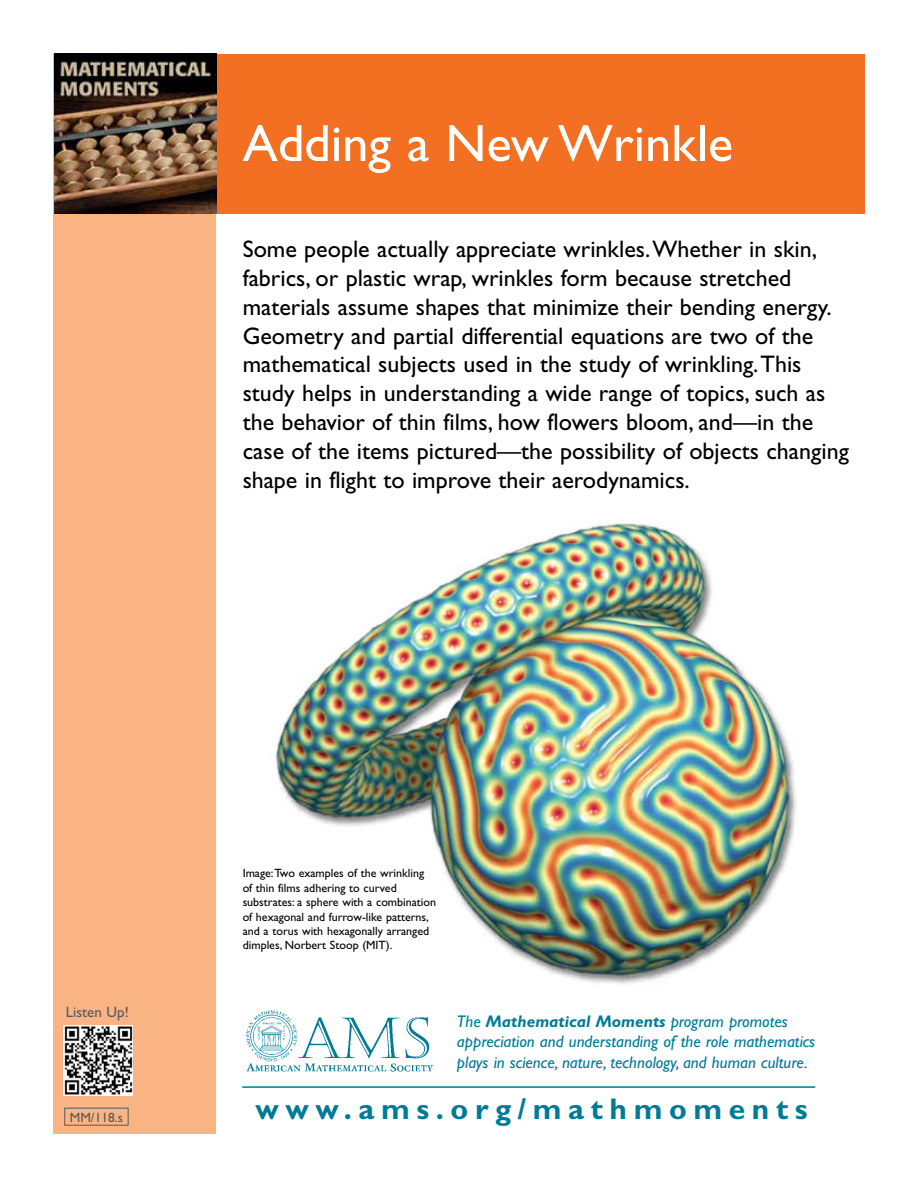
<style>
.page{position:relative;width:918px;height:1188px;background:#fff}
.page>*{position:absolute;margin:0;border:0;box-sizing:border-box;transform-origin:0 0}
.t1{font:52.5px "Gill Sans";color:#fff}
.t2{font:700 30px "Gill Sans";letter-spacing:.22em;color:#007b97}
.t3{font:24px/28.8px "Gill Sans";color:#000}
.t4{font:italic 16.8px/20.2px "Gill Sans";color:#007b97}
.t5{font:15px "Gill Sans";color:#58595b}
.t6{font:13.5px "Gill Sans";color:#58595b}
.t7{font:12px/14.4px "Gill Sans";color:#000}
.s1{font-weight:700}
</style>
<div class="page">
<div style="left:54px;top:54px;width:162px;height:1080px;background:#fab383"></div>
<div style="left:216px;top:54px;width:648px;height:160px;background:#f36f21"></div>
<img style="left:54px;top:54px;width:162px;height:160px">
<div style="left:64px;top:1108px;width:65px;height:18px;border:1px solid #58595b"></div>
<img style="left:246px;top:1010px;width:187px;height:62px">
<hr style="left:242px;top:1086px;width:573px;height:2px;background:#007b97">
<img style="left:64px;top:1025px;width:69px;height:70px">
<img style="left:275px;top:523px;width:522px;height:461px">
<h1 class="t1" style="left:243px;top:113px;width:492px">Adding a New Wrinkle</h1>
<p class="t3" style="left:243px;top:235px;width:608px">Some people actually appreciate wrinkles. Whether in skin, fabrics, or plastic wrap, wrinkles form because stretched materials assume shapes that minimize their bending energy.<br>Geometry and partial differential equations are two of the mathematical subjects used in the study of wrinkling. This study helps in understanding a wide range of topics, such as the behavior of thin films, how flowers bloom, and—in the case of the items pictured—the possibility of objects changing shape in flight to improve their aerodynamics.</p>
<p class="t5" style="left:66px;top:1003px;width:64px">Listen Up!</p>
<p class="t6" style="left:70px;top:1109px;width:55px">MM/118.s</p>
<p class="t7" style="left:243px;top:866px;width:195px">Image: Two examples of the wrinkling of thin films adhering to curved substrates: a sphere with a combination of hexagonal and furrow-like patterns, and a torus with hexagonally arranged dimples, Norbert Stoop (MIT).</p>
<p class="t4" style="left:457px;top:1011px;width:360px">The <span class="s1">Mathematical Moments</span> program promotes appreciation and understanding of the role mathematics plays in science, nature, technology, and human culture.</p>
<p class="t2" style="left:256px;top:1091px;width:554px">www.ams.org/mathmoments</p>
</div>
